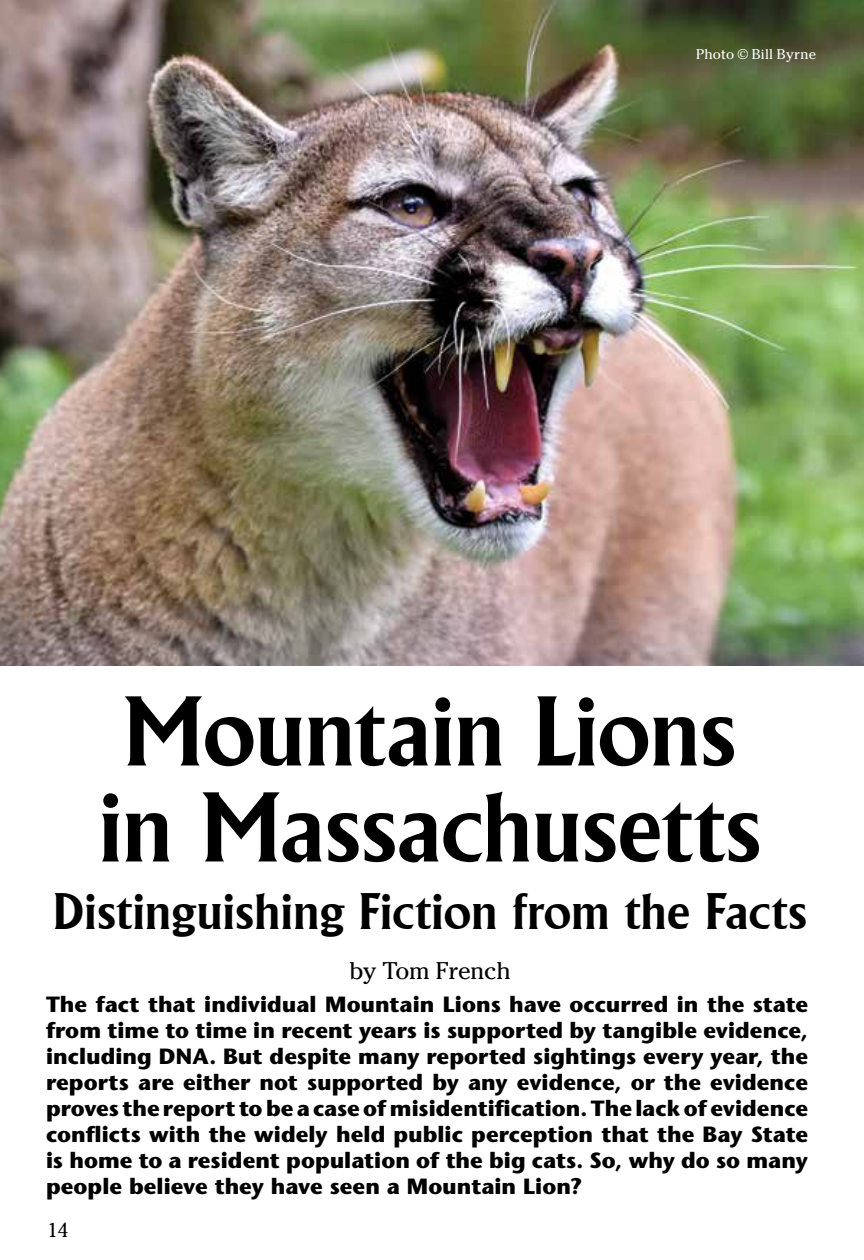
<style>
.page{position:relative;width:864px;height:1260px;background:#fff}
.page>*{position:absolute;margin:0;border:0;box-sizing:border-box;transform-origin:0 0}
.t1{font:700 96px/96px "Alberta";letter-spacing:-.01em;color:#000}
.t2{font:700 50px "Alberta";letter-spacing:-.005em;color:#000}
.t3{font:24px "Cheltenham";letter-spacing:-.01em;color:#000}
.t4{font:700 22px/26px "Stone Sans";letter-spacing:.005em;color:#000;text-align:justify}
.t5{font:20px "Cheltenham";color:#000}
.t6{font:14px "Cheltenham";letter-spacing:.015em;color:#fff}
</style>
<div class="page">
<img style="left:0;top:0;width:864px;height:666px">
<p class="t6" style="left:696px;top:46px;width:121px">Photo © Bill Byrne</p>
<h1 class="t1" style="left:98px;top:684px;width:665px">Mountain Lions in Massachusetts</h1>
<h2 class="t2" style="left:53px;top:883px;width:756px">Distinguishing Fiction from the Facts</h2>
<p class="t3" style="left:349px;top:957px;width:163px">by Tom French</p>
<p class="t4" style="left:46px;top:991px;width:764px">The fact that individual Mountain Lions have occurred in the state from time to time in recent years is supported by tangible evidence, including DNA. But despite many reported sightings every year, the reports are either not supported by any evidence, or the evidence proves the report to be a case of misidentification. The lack of evidence conflicts with the widely held public perception that the Bay State is home to a resident population of the big cats. So, why do so many people believe they have seen a Mountain Lion?</p>
<p class="t5" style="left:48px;top:1218px;width:22px">14</p>
</div>
